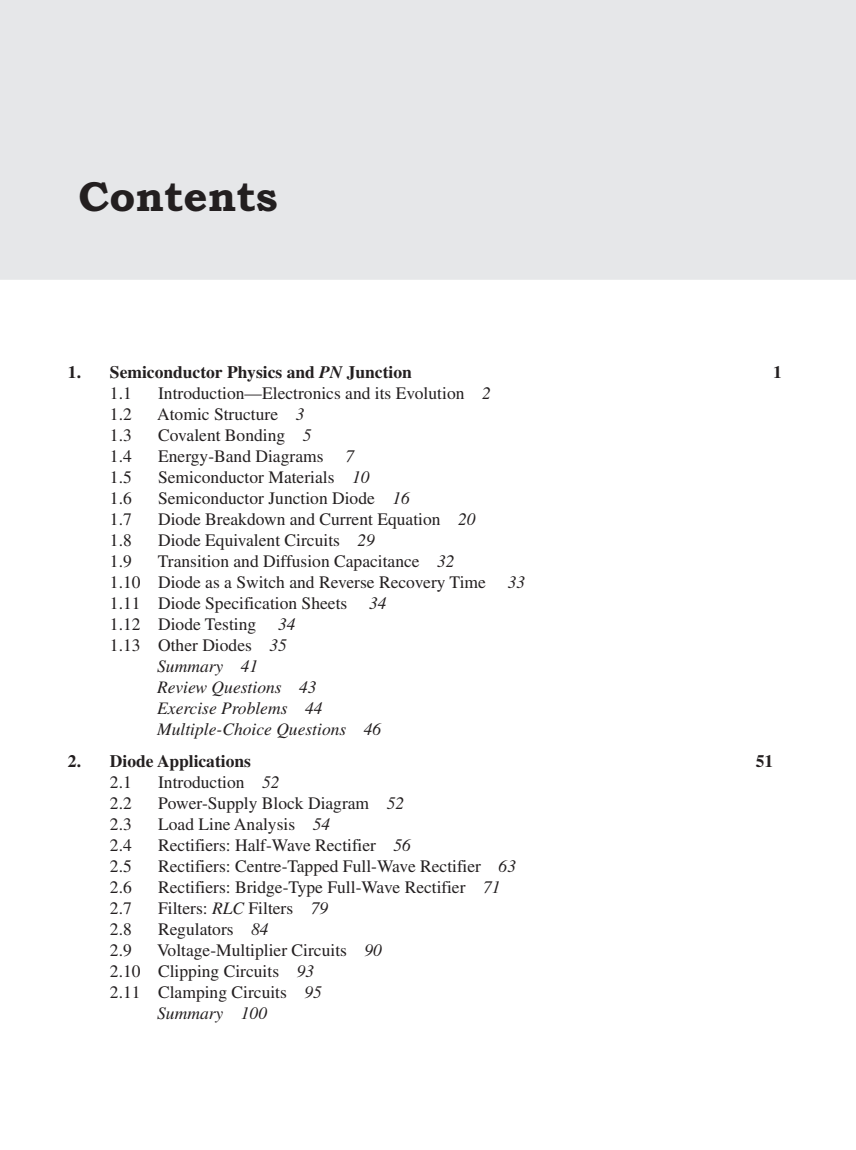
<style>
.page{position:relative;width:856px;height:1150px;background:#fff}
.page>*{position:absolute;margin:0;border:0;box-sizing:border-box;transform-origin:0 0}
.t1{font:700 42px "Bookman Old Style";color:#231f20}
.t2{font:17.5px/21px "Times";color:#231f20}
.t3{font:italic 17.5px "Times";color:#231f20}
.t4{font:700 17.5px "Times";color:#231f20}
.s1{font-style:italic}
.s2{color:#fff}
</style>
<div class="page">
<div style="left:0;top:0;width:856px;height:280px;background:#e6e7e9"></div>
<svg style="left:849px;top:0;width:7px;height:8px"></svg>
<h1 class="t1" style="left:78px;top:172px;width:201px">Contents</h1>
<p class="t4" style="left:68px;top:362px;width:345px">1. Semiconductor Physics and <span class="s1">PN</span> Junction</p>
<p class="t4" style="left:773px;top:362px;width:10px">1</p>
<p class="t2" style="left:110px;top:382px;width:23px">1.1</p>
<p class="t2" style="left:158px;top:382px;width:334px">Introduction—Electronics and its Evolution <span class="s1">2</span></p>
<p class="t2" style="left:110px;top:403px;width:23px">1.2</p>
<p class="t2" style="left:157px;top:403px;width:149px">Atomic Structure <span class="s1">3</span></p>
<p class="t2" style="left:110px;top:424px;width:23px">1.3</p>
<p class="t2" style="left:158px;top:424px;width:155px">Covalent Bonding <span class="s1">5</span></p>
<p class="t2" style="left:110px;top:445px;width:23px">1.4</p>
<p class="t2" style="left:158px;top:445px;width:167px">Energy-Band Diagrams</p>
<p class="t3" style="left:345px;top:446px;width:10px">7</p>
<p class="t2" style="left:110px;top:466px;width:23px">1.5</p>
<p class="t2" style="left:158px;top:466px;width:213px">Semiconductor Materials <span class="s1">10</span></p>
<p class="t2" style="left:110px;top:487px;width:23px">1.6</p>
<p class="t2" style="left:158px;top:487px;width:253px">Semiconductor Junction Diode <span class="s1">16</span></p>
<p class="t2" style="left:110px;top:508px;width:23px">1.7</p>
<p class="t2" style="left:158px;top:508px;width:319px">Diode Breakdown and Current Equation <span class="s1">20</span></p>
<p class="t2" style="left:110px;top:529px;width:23px">1.8</p>
<p class="t2" style="left:158px;top:529px;width:218px">Diode Equivalent Circuits <span class="s1">29</span></p>
<p class="t2" style="left:110px;top:550px;width:23px">1.9</p>
<p class="t2" style="left:110px;top:550px;width:377px;text-indent:48px">Transition and Diffusion Capacitance <span class="s1">32<br></span>1.10 Diode as a Switch and Reverse Recovery Time</p>
<p class="t3" style="left:508px;top:572px;width:19px">33</p>
<p class="t2" style="left:110px;top:592px;width:239px">1.11 Diode Specification Sheets</p>
<p class="t3" style="left:369px;top:593px;width:19px">34</p>
<p class="t2" style="left:110px;top:613px;width:148px">1.12 Diode Testing</p>
<p class="t3" style="left:278px;top:614px;width:19px">34</p>
<p class="t2" style="left:110px;top:634px;width:178px">1.13 Other Diodes <span class="s1">35</span></p>
<p class="t3" style="left:157px;top:656px;width:103px">Summary 41</p>
<p class="t3" style="left:157px;top:677px;width:161px">Review Questions 43</p>
<p class="t3" style="left:157px;top:698px;width:167px">Exercise Problems 44</p>
<p class="t3" style="left:157px;top:719px;width:226px">Multiple-Choice Questions 46</p>
<p class="t4" style="left:68px;top:750px;width:185px">2. Diode Applications</p>
<p class="t4" style="left:756px;top:750px;width:28px">51<span class="s2">2</span></p>
<p class="t2" style="left:110px;top:771px;width:23px">2.1</p>
<p class="t2" style="left:158px;top:771px;width:123px">Introduction <span class="s1">52</span></p>
<p class="t2" style="left:110px;top:792px;width:23px">2.2</p>
<p class="t2" style="left:158px;top:792px;width:248px">Power-Supply Block Diagram <span class="s1">52</span></p>
<p class="t2" style="left:110px;top:813px;width:23px">2.3</p>
<p class="t2" style="left:158px;top:813px;width:174px">Load Line Analysis <span class="s1">54</span></p>
<p class="t2" style="left:110px;top:834px;width:23px">2.4</p>
<p class="t2" style="left:158px;top:834px;width:254px">Rectifiers: Half-Wave Rectifier <span class="s1">56</span></p>
<p class="t2" style="left:110px;top:855px;width:23px">2.5</p>
<p class="t2" style="left:158px;top:855px;width:359px">Rectifiers: Centre-Tapped Full-Wave Rectifier <span class="s1">63</span></p>
<p class="t2" style="left:110px;top:876px;width:23px">2.6</p>
<p class="t2" style="left:158px;top:876px;width:344px">Rectifiers: Bridge-Type Full-Wave Rectifier <span class="s1">71</span></p>
<p class="t2" style="left:110px;top:897px;width:23px">2.7</p>
<p class="t2" style="left:158px;top:897px;width:172px">Filters: <span class="s1">RLC</span> Filters <span class="s1">79</span></p>
<p class="t2" style="left:110px;top:918px;width:23px">2.8</p>
<p class="t2" style="left:158px;top:918px;width:112px">Regulators <span class="s1">84</span></p>
<p class="t2" style="left:110px;top:939px;width:23px">2.9</p>
<p class="t2" style="left:157px;top:939px;width:226px">Voltage-Multiplier Circuits <span class="s1">90</span></p>
<p class="t2" style="left:110px;top:960px;width:206px">2.10 Clipping Circuits <span class="s1">93</span></p>
<p class="t2" style="left:110px;top:981px;width:213px">2.11 Clamping Circuits <span class="s1">95</span></p>
<p class="t3" style="left:157px;top:1003px;width:111px">Summary 100</p>
</div>
